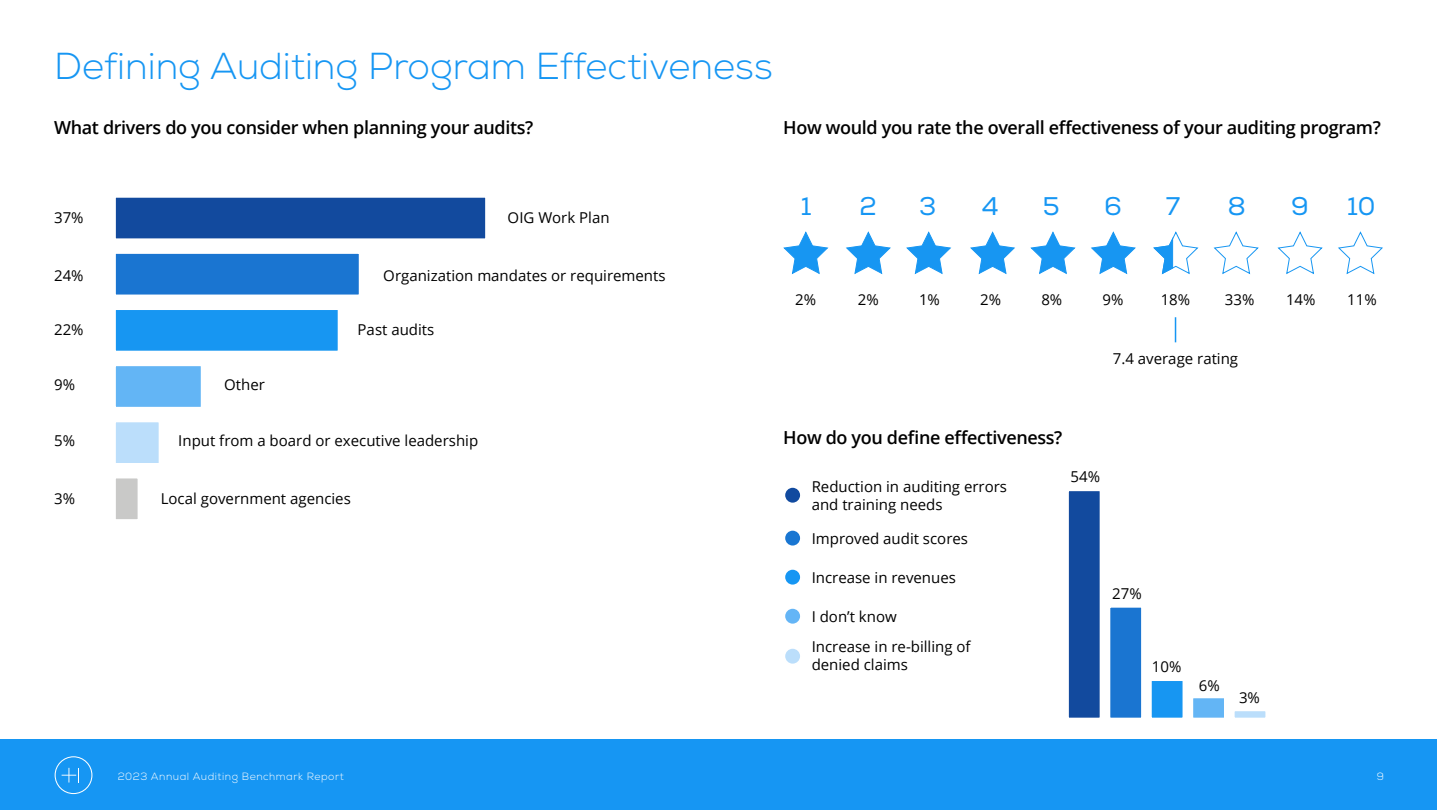
<style>
.page{position:relative;width:1437px;height:810px;background:#fff}
.page>*{position:absolute;margin:0;border:0;box-sizing:border-box;transform-origin:0 0}
.t1{font:300 37.5px "Nexa";color:#1696f3}
.t2{font:25.5px "Nexa";color:#1696f3}
.t3{font:600 18px "Open Sans";letter-spacing:-.02em;color:#000}
.t4{font:15px/18px "Open Sans";color:#000}
.t5{font:300 10.5px "Nexa";letter-spacing:.05em;color:#fff}
</style>
<div class="page">
<div style="left:0;top:740px;width:1436px;height:70px;background:#1696f3"></div>
<svg style="left:55px;top:756px;width:37px;height:38px"></svg>
<svg style="left:783px;top:231px;width:46px;height:44px"></svg>
<svg style="left:846px;top:231px;width:45px;height:44px"></svg>
<svg style="left:906px;top:231px;width:46px;height:44px"></svg>
<svg style="left:970px;top:231px;width:45px;height:44px"></svg>
<svg style="left:1030px;top:231px;width:46px;height:44px"></svg>
<svg style="left:1090px;top:231px;width:46px;height:44px"></svg>
<svg style="left:1213px;top:231px;width:46px;height:44px"></svg>
<svg style="left:1277px;top:231px;width:46px;height:44px"></svg>
<svg style="left:1338px;top:231px;width:45px;height:44px"></svg>
<svg style="left:1153px;top:231px;width:46px;height:44px"></svg>
<hr style="left:1174px;top:317px;width:2px;height:25px;background:#1696f3">
<div style="left:1228px;top:705px;width:43px;height:19px;background:#bbdefb;border:6px solid #fff"></div>
<div style="left:1186px;top:692px;width:44px;height:32px;background:#63b5f5;border:6px solid #fff"></div>
<div style="left:1145px;top:675px;width:44px;height:49px;background:#1796f2;border:6px solid #fff"></div>
<div style="left:1103px;top:601px;width:44px;height:123px;background:#1a75d1;border:6px solid #fff"></div>
<div style="left:1062px;top:485px;width:44px;height:239px;background:#124a9e;border:6px solid #fff"></div>
<div style="left:784px;top:487px;width:17px;height:17px;background:#114a9f;border-radius:50%"></div>
<div style="left:783px;top:486px;width:19px;height:19px;border:2px solid #fff;border-radius:50%"></div>
<div style="left:784px;top:530px;width:17px;height:16px;background:#1976d2;border-radius:50%"></div>
<div style="left:783px;top:529px;width:19px;height:18px;border:2px solid #fff;border-radius:50%"></div>
<div style="left:784px;top:569px;width:17px;height:17px;background:#1696f3;border-radius:50%"></div>
<div style="left:783px;top:568px;width:19px;height:18px;border:2px solid #fff;border-radius:50%"></div>
<div style="left:784px;top:608px;width:17px;height:17px;background:#64b5f6;border-radius:50%"></div>
<div style="left:783px;top:607px;width:19px;height:19px;border:2px solid #fff;border-radius:50%"></div>
<div style="left:784px;top:648px;width:17px;height:17px;background:#bbdefb;border-radius:50%"></div>
<div style="left:783px;top:647px;width:19px;height:19px;border:2px solid #fff;border-radius:50%"></div>
<div style="left:106px;top:469px;width:41px;height:60px;background:#c9c9c8;border:10px solid #fff"></div>
<div style="left:106px;top:412px;width:62px;height:61px;background:#bbdefb;border:10px solid #fff"></div>
<div style="left:106px;top:356px;width:105px;height:61px;background:#63b5f5;border:10px solid #fff"></div>
<div style="left:106px;top:300px;width:241px;height:61px;background:#1796f2;border:10px solid #fff"></div>
<div style="left:106px;top:244px;width:262px;height:60px;background:#1a75d1;border:10px solid #fff"></div>
<div style="left:106px;top:188px;width:389px;height:60px;background:#124a9e;border:10px solid #fff"></div>
<h1 class="t1" style="left:54px;top:44px;width:720px">Defining Auditing Program Effectiveness</h1>
<p class="t3" style="left:54px;top:115px;width:481px">What drivers do you consider when planning your audits?</p>
<p class="t3" style="left:783px;top:115px;width:599px">How would you rate the overall effectiveness of your auditing program?</p>
<p class="t4" style="left:54px;top:208px;width:31px">37%</p>
<p class="t4" style="left:507px;top:208px;width:103px">OIG Work Plan</p>
<h2 class="t2" style="left:801px;top:191px;width:12px">1</h2>
<h2 class="t2" style="left:859px;top:191px;width:19px">2</h2>
<h2 class="t2" style="left:919px;top:191px;width:19px">3</h2>
<h2 class="t2" style="left:981px;top:191px;width:18px">4</h2>
<h2 class="t2" style="left:1042px;top:191px;width:18px">5</h2>
<h2 class="t2" style="left:1104px;top:191px;width:19px">6</h2>
<h2 class="t2" style="left:1165px;top:191px;width:16px">7</h2>
<h2 class="t2" style="left:1227px;top:191px;width:19px">8</h2>
<h2 class="t2" style="left:1291px;top:191px;width:19px">9</h2>
<h2 class="t2" style="left:1347px;top:191px;width:30px">10</h2>
<p class="t4" style="left:54px;top:266px;width:31px">24%</p>
<p class="t4" style="left:54px;top:320px;width:31px">22%</p>
<p class="t4" style="left:383px;top:266px;width:284px">Organization mandates or requirements</p>
<p class="t4" style="left:357px;top:320px;width:78px">Past audits</p>
<p class="t4" style="left:795px;top:291px;width:22px">2%</p>
<p class="t4" style="left:858px;top:291px;width:22px">2%</p>
<p class="t4" style="left:919px;top:291px;width:22px">1%</p>
<p class="t4" style="left:980px;top:291px;width:22px">2%</p>
<p class="t4" style="left:1041px;top:291px;width:22px">8%</p>
<p class="t4" style="left:1102px;top:291px;width:22px">9%</p>
<p class="t4" style="left:1160px;top:291px;width:31px">18%</p>
<p class="t4" style="left:1224px;top:291px;width:31px">33%</p>
<p class="t4" style="left:1286px;top:291px;width:31px">14%</p>
<p class="t4" style="left:1347px;top:291px;width:31px">11%</p>
<p class="t4" style="left:1112px;top:349px;width:127px">7.4 average rating</p>
<p class="t4" style="left:54px;top:376px;width:22px">9%</p>
<p class="t4" style="left:224px;top:376px;width:42px">Other</p>
<p class="t4" style="left:54px;top:432px;width:22px">5%</p>
<p class="t4" style="left:178px;top:432px;width:301px">Input from a board or executive leadership</p>
<p class="t3" style="left:783px;top:425px;width:281px">How do you define effectiveness?</p>
<p class="t4" style="left:54px;top:489px;width:22px">3%</p>
<p class="t4" style="left:161px;top:489px;width:192px">Local government agencies</p>
<p class="t4" style="left:811px;top:477px;width:197px">Reduction in auditing errors and training needs</p>
<p class="t4" style="left:811px;top:529px;width:158px">Improved audit scores</p>
<p class="t4" style="left:811px;top:568px;width:146px">Increase in revenues</p>
<p class="t4" style="left:811px;top:601px;width:160px;line-height:30px">I don’t know<br>Increase in re-billing of</p>
<p class="t4" style="left:811px;top:655px;width:98px">denied claims</p>
<p class="t4" style="left:1070px;top:467px;width:31px">54%</p>
<p class="t4" style="left:1112px;top:584px;width:31px">27%</p>
<p class="t4" style="left:1151px;top:657px;width:31px">10%</p>
<p class="t4" style="left:1198px;top:676px;width:22px">6%</p>
<p class="t4" style="left:1238px;top:689px;width:22px">3%</p>
<p class="t5" style="left:118px;top:770px;width:227px">2023 Annual Auditing Benchmark Report</p>
<p class="t5" style="left:1376px;top:770px;width:9px">9</p>
</div>
